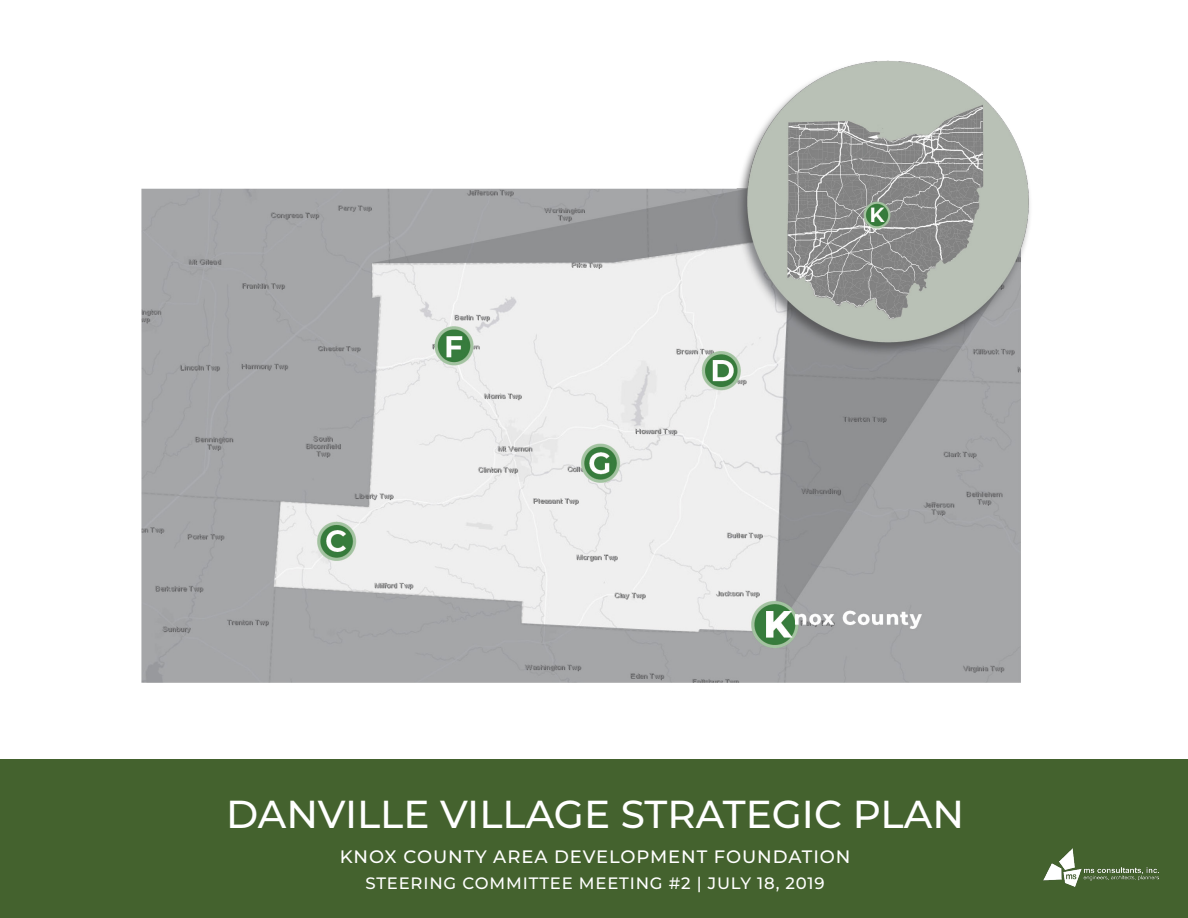
<style>
.page{position:relative;width:1188px;height:918px;background:#fff}
.page>*{position:absolute;margin:0;border:0;box-sizing:border-box;transform-origin:0 0}
.t1{font:500 39px "Montserrat";color:#fff}
.t2{font:500 18px "Montserrat";letter-spacing:.05em;color:#fff}
.t3{font:500 16.5px "Montserrat";letter-spacing:.05em;color:#fff}
</style>
<div class="page">
<div style="left:0;top:759px;width:1188px;height:159px;background:#44622e"></div>
<img style="left:1044px;top:849px;width:115px;height:37px">
<img style="left:141px;top:60px;width:889px;height:623px">
<h1 class="t1" style="left:226px;top:786px;width:739px">DANVILLE VILLAGE STRATEGIC PLAN</h1>
<p class="t2" style="left:340px;top:844px;width:512px">KNOX COUNTY AREA DEVELOPMENT FOUNDATION</p>
<p class="t3" style="left:365px;top:872px;width:461px">STEERING COMMITTEE MEETING #2 | JULY 18, 2019</p>
</div>
